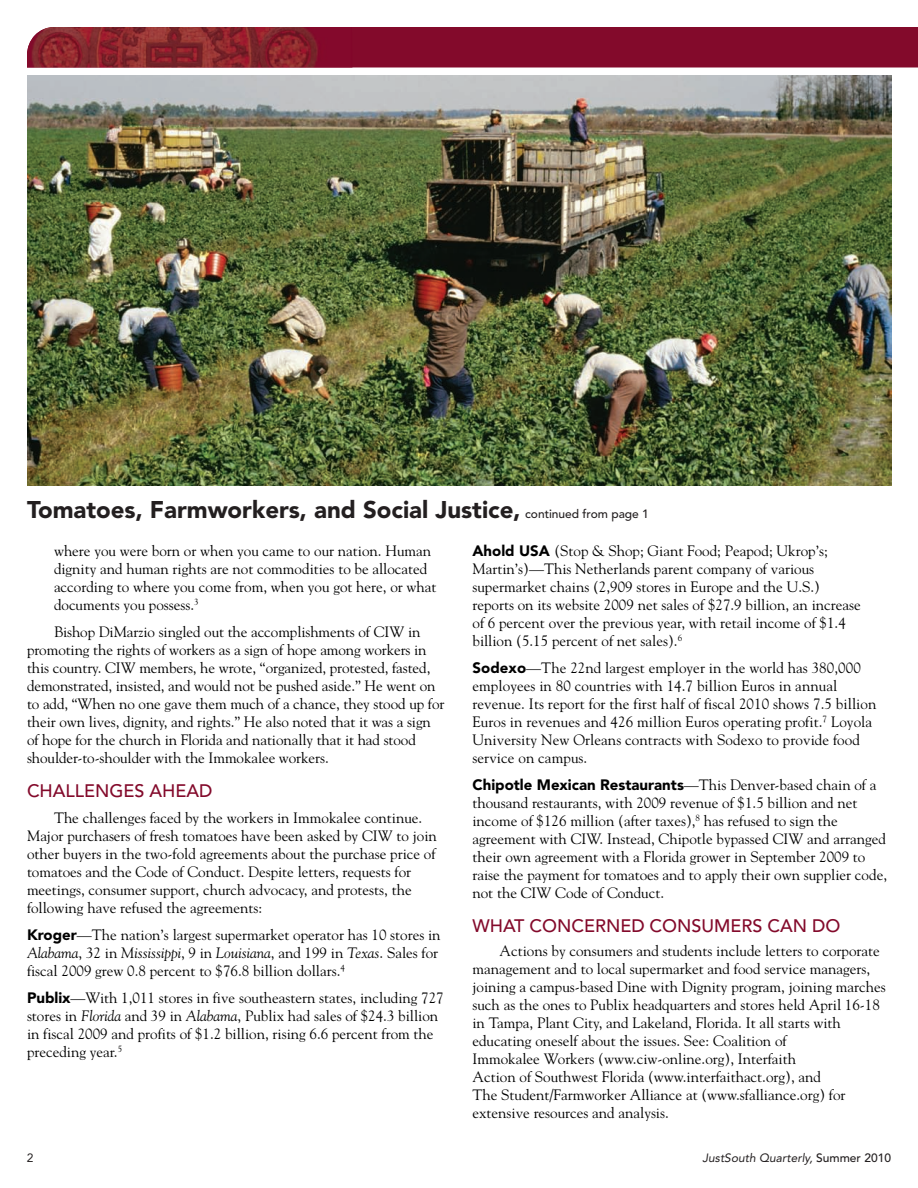
<style>
.page{position:relative;width:918px;height:1188px;background:#fff}
.page>*{position:absolute;margin:0;border:0;box-sizing:border-box;transform-origin:0 0}
.t1{font:900 24px "Avenir";color:#231f20}
.t2{font:500 18px "Avenir";color:#830a2b}
.t3{font:15px/18px "Goudy";color:#000}
.t4{font:900 15px "Avenir";color:#000}
.t5{font:italic 12px "Avenir";letter-spacing:.005em;color:#231f20}
.t6{font:12px "Avenir";color:#231f20}
.s1{font-weight:500;font-size:12px}
.s2{font-family:"Avenir";font-weight:900}
.s3{font-style:italic}
.s4{font-family:"Goudy";font-weight:400}
.s5{font-weight:500;font-style:normal}
</style>
<div class="page">
<div style="left:352px;top:27px;width:566px;height:41px;background:#830a2b"></div>
<img style="left:27px;top:27px;width:325px;height:41px">
<img style="left:27px;top:75px;width:864px;height:411px">
<h1 class="t1" style="left:27px;top:500px;width:623px">Tomatoes, Farmworkers, and Social Justice, <span class="s1">continued from page 1</span></h1>
<p class="t3" style="left:54px;top:542px;width:384px">where you were born or when you came to our nation. Human dignity and human rights are not commodities to be allocated according to where you come from, when you got here, or what documents you possess.<sup>3</sup></p>
<p class="t3" style="left:27px;top:622px;width:419px;text-indent:27px">Bishop DiMarzio singled out the accomplishments of CIW in promoting the rights of workers as a sign of hope among workers in this country. CIW members, he wrote, “organized, protested, fasted, demonstrated, insisted, and would not be pushed aside.” He went on to add, “When no one gave them much of a chance, they stood up for their own lives, dignity, and rights.” He also noted that it was a sign of hope for the church in Florida and nationally that it had stood shoulder-to-shoulder with the Immokalee workers.</p>
<p class="t2" style="left:27px;top:783px;width:187px">CHALLENGES AHEAD</p>
<p class="t3" style="left:27px;top:808px;width:411px;text-indent:27px">The challenges faced by the workers in Immokalee continue.<br>Major purchasers of fresh tomatoes have been asked by CIW to join other buyers in the two-fold agreements about the purchase price of tomatoes and the Code of Conduct. Despite letters, requests for meetings, consumer support, church advocacy, and protests, the following have refused the agreements:</p>
<p class="t3" style="left:27px;top:926px;width:415px"><span class="s2">Kroger</span>—The nation’s largest supermarket operator has 10 stores in<br><span class="s3">Alabama</span>, 32 in <span class="s3">Mississippi</span>, 9 in <span class="s3">Louisiana</span>, and 199 in <span class="s3">Texas</span>. Sales for fiscal 2009 grew 0.8 percent to $76.8 billion dollars.<sup>4</sup></p>
<p class="t3" style="left:27px;top:989px;width:418px"><span class="s2">Publix</span>—With 1,011 stores in five southeastern states, including 727 stores in <span class="s3">Florida</span> and 39 in <span class="s3">Alabama</span>, Publix had sales of $24.3 billion in fiscal 2009 and profits of $1.2 billion, rising 6.6 percent from the preceding year.<sup>5</sup></p>
<p class="t3" style="left:473px;top:542px;width:390px"><span class="s2">Ahold USA</span> (Stop &amp; Shop; Giant Food; Peapod; Ukrop’s; Martin’s)—This Netherlands parent company of various supermarket chains (2,909 stores in Europe and the U.S.) reports on its website 2009 net sales of $27.9 billion, an increase of 6 percent over the previous year, with retail income of $1.4 billion (5.15 percent of net sales).<sup>6</sup></p>
<p class="t3" style="left:472px;top:659px;width:405px"><span class="s2">Sodexo</span>—The 22nd largest employer in the world has 380,000 employees in 80 countries with 14.7 billion Euros in annual revenue. Its report for the first half of fiscal 2010 shows 7.5 billion Euros in revenues and 426 million Euros operating profit.<sup>7</sup> Loyola University New Orleans contracts with Sodexo to provide food service on campus.</p>
<p class="t4" style="left:472px;top:778px;width:406px">Chipotle Mexican Restaurants<span class="s4">—This Denver-based chain of a</span></p>
<p class="t3" style="left:472px;top:793px;width:416px">thousand restaurants, with 2009 revenue of $1.5 billion and net income of $126 million (after taxes),<sup>8</sup> has refused to sign the agreement with CIW. Instead, Chipotle bypassed CIW and arranged their own agreement with a Florida grower in September 2009 to raise the payment for tomatoes and to apply their own supplier code, not the CIW Code of Conduct.</p>
<p class="t2" style="left:473px;top:918px;width:369px">WHAT CONCERNED CONSUMERS CAN DO</p>
<p class="t3" style="left:473px;top:942px;width:415px;text-indent:27px">Actions by consumers and students include letters to corporate management and to local supermarket and food service managers, joining a campus-based Dine with Dignity program, joining marches such as the ones to Publix headquarters and stores held April 16-18 in Tampa, Plant City, and Lakeland, Florida. It all starts with educating oneself about the issues. See: Coalition of<br>Immokalee Workers (www.ciw-online.org), Interfaith<br>Action of Southwest Florida (www.interfaithact.org), and<br>The Student/Farmworker Alliance at (www.sfalliance.org) for extensive resources and analysis.</p>
<p class="t6" style="left:27px;top:1153px;width:8px">2</p>
<p class="t5" style="left:702px;top:1153px;width:190px">JustSouth Quarterly, <span class="s5">Summer 2010</span></p>
</div>
